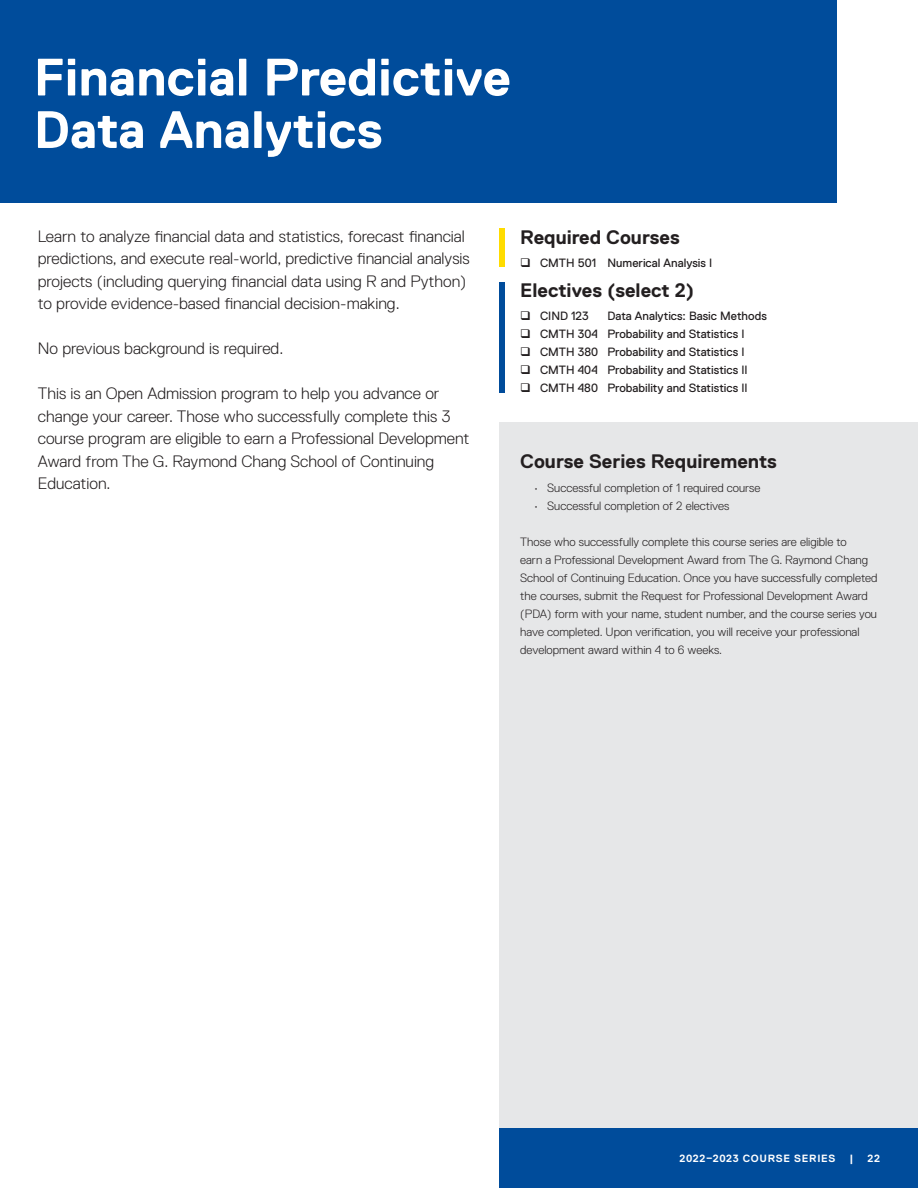
<style>
.page{position:relative;width:918px;height:1188px;background:#fff}
.page>*{position:absolute;margin:0;border:0;box-sizing:border-box;transform-origin:0 0}
.t1{font:700 52.5px/52.5px "Replica Std";color:#fff}
.t2{font:700 19.5px "Replica Std";color:#231f20}
.t3{font:300 16.5px/22.5px "Replica Std";color:#231f20}
.body_copy_list{font:300 12px/18px "Replica Std";color:#231f20}
.t4{font:12px "Replica Std";color:#231f20}
.t5{font:12px/18px "Wingdings";color:#231f20;text-align:justify}
.t6{font:700 10.5px "Replica Std";letter-spacing:.07em;color:#fff}
</style>
<div class="page">
<div style="left:500px;top:1128px;width:418px;height:60px;background:#004c9b"></div>
<div style="left:0;top:0;width:837px;height:202px;background:#004c9b"></div>
<div style="left:500px;top:422px;width:418px;height:706px;background:#e6e7e8"></div>
<div style="left:500px;top:229px;width:5px;height:38px;background:#ffdc00"></div>
<div style="left:500px;top:282px;width:5px;height:110px;background:#004c9b"></div>
<p class="t1" style="left:34px;top:51px;width:479px">Financial Predictive<br>Data Analytics</p>
<p class="t3" style="left:38px;top:225px;width:434px">Learn to analyze financial data and statistics, forecast financial predictions, and execute real-world, predictive financial analysis projects (including querying financial data using R and Python) to provide evidence-based financial decision-making.</p>
<p class="t3" style="left:38px;top:337px;width:247px">No previous background is required.</p>
<p class="t3" style="left:38px;top:382px;width:433px">This is an Open Admission program to help you advance or change your career. Those who successfully complete this 3 course program are eligible to earn a Professional Development Award from The G. Raymond Chang School of Continuing Education.</p>
<p class="t2" style="left:520px;top:226px;width:161px">Required Courses</p>
<p class="t2" style="left:520px;top:280px;width:176px">Electives (select 2)</p>
<p class="t4" style="left:540px;top:256px;width:174px">CMTH 501 Numerical Analysis I</p>
<p class="t5" style="left:520px;top:325px;width:12px">❑ ❑ ❑ ❑</p>
<p class="t4" style="left:540px;top:310px;width:50px">CIND 123</p>
<p class="t4" style="left:608px;top:310px;width:161px">Data Analytics: Basic Methods</p>
<p class="t4" style="left:540px;top:328px;width:206px">CMTH 304 Probability and Statistics I</p>
<p class="t4" style="left:540px;top:346px;width:206px">CMTH 380 Probability and Statistics I</p>
<p class="t4" style="left:540px;top:364px;width:209px">CMTH 404 Probability and Statistics II</p>
<p class="t4" style="left:540px;top:382px;width:209px">CMTH 480 Probability and Statistics II</p>
<p class="t2" style="left:520px;top:450px;width:258px">Course Series Requirements</p>
<p class="body_copy_list" style="left:534px;top:479px;width:228px">• Successful completion of 1 required course</p>
<p class="body_copy_list" style="left:534px;top:497px;width:197px">• Successful completion of 2 electives</p>
<p class="body_copy_list" style="left:520px;top:533px;width:359px">Those who successfully complete this course series are eligible to<br>earn a Professional Development Award from The G. Raymond Chang School of Continuing Education. Once you have successfully completed the courses, submit the Request for Professional Development Award (PDA) form with your name, student number, and the course series you have completed. Upon verification, you will receive your professional development award within 4 to 6 weeks.</p>
<p class="t6" style="left:680px;top:1152px;width:157px">2022–2023 COURSE SERIES</p>
<p class="t6" style="left:850px;top:1152px;width:5px">|</p>
<p class="t6" style="left:868px;top:1152px;width:14px">22</p>
</div>
